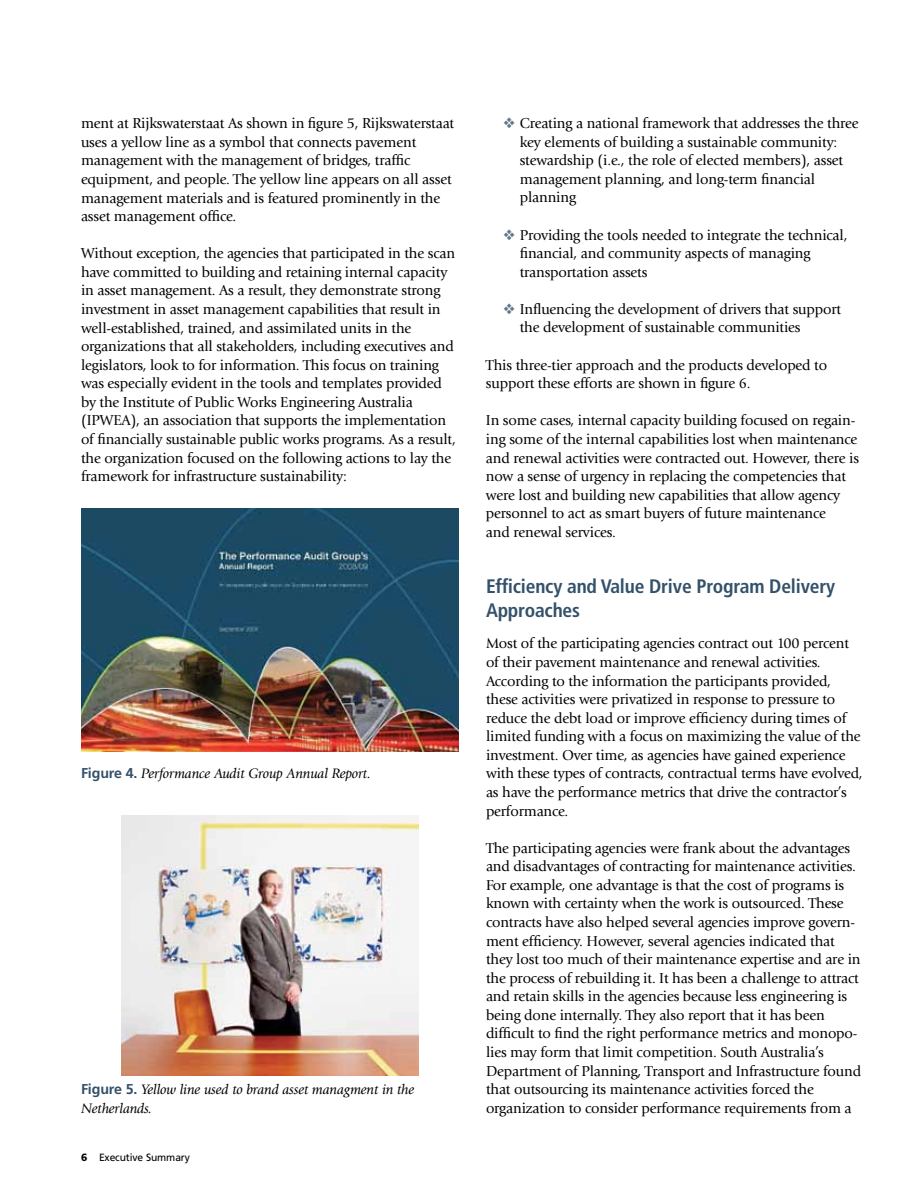
<style>
.page{position:relative;width:918px;height:1188px;background:#fff}
.page>*{position:absolute;margin:0;border:0;box-sizing:border-box;transform-origin:0 0}
.t1{font:700 condensed 19.5px/23.4px "Frutiger LT Std";letter-spacing:-.01em;color:#34516a}
.t2{font:15px/18.6px "Giovanni";letter-spacing:-.01em;color:#000}
.t3{font:italic 14.25px/18.6px "Giovanni";letter-spacing:-.01em;color:#000}
.t4{font:10.5px "Frutiger";letter-spacing:-.01em;color:#000}
.s1{font-family:"Frutiger";font-weight:700;font-style:normal;color:#34516a}
.s2{font-weight:900}
.s3{color:#62778d}
</style>
<div class="page">
<img style="left:81px;top:508px;width:378px;height:243px">
<img style="left:122px;top:815px;width:296px;height:261px">
<p class="t2" style="left:81px;top:114px;width:375px">ment at Rijkswaterstaat As shown in figure 5, Rijkswaterstaat uses a yellow line as a symbol that connects pavement management with the management of bridges, traffic equipment, and people. The yellow line appears on all asset management materials and is featured prominently in the asset management office.</p>
<p class="t2" style="left:81px;top:244px;width:376px">Without exception, the agencies that participated in the scan have committed to building and retaining internal capacity in asset management. As a result, they demonstrate strong investment in asset management capabilities that result in well-established, trained, and assimilated units in the organizations that all stakeholders, including executives and legislators, look to for information. This focus on training was especially evident in the tools and templates provided by the Institute of Public Works Engineering Australia (IPWEA), an association that supports the implementation of financially sustainable public works programs. As a result, the organization focused on the following actions to lay the framework for infrastructure sustainability:</p>
<p class="t3" style="left:81px;top:765px;width:292px"><span class="s1">Figure 4.</span> Performance Audit Group Annual Report.</p>
<p class="t3" style="left:81px;top:1081px;width:335px"><span class="s1">Figure 5.</span> Yellow line used to brand asset managment in the<br>Netherlands.</p>
<p class="t4" style="left:81px;top:1151px;width:110px"><span class="s2">6</span> Executive Summary</p>
<p class="t2" style="left:520px;top:114px;width:341px;text-indent:-16px"><span class="s3">❖</span> Creating a national framework that addresses the three key elements of building a sustainable community: stewardship (i.e., the role of elected members), asset management planning, and long-term financial planning</p>
<p class="t2" style="left:520px;top:226px;width:329px;text-indent:-16px"><span class="s3">❖</span> Providing the tools needed to integrate the technical, financial, and community aspects of managing transportation assets</p>
<p class="t2" style="left:520px;top:300px;width:323px;text-indent:-16px"><span class="s3">❖</span> Influencing the development of drivers that support the development of sustainable communities</p>
<p class="t2" style="left:486px;top:356px;width:343px">This three-tier approach and the products developed to support these efforts are shown in figure 6.</p>
<p class="t2" style="left:486px;top:411px;width:375px">In some cases, internal capacity building focused on regain&shy;ing some of the internal capabilities lost when maintenance and renewal activities were contracted out. However, there is now a sense of urgency in replacing the competencies that were lost and building new capabilities that allow agency personnel to act as smart buyers of future maintenance<br>and renewal services.</p>
<h1 class="t1" style="left:486px;top:575px;width:351px">Efficiency and Value Drive Program Delivery<br>Approaches</h1>
<p class="t2" style="left:486px;top:634px;width:378px">Most of the participating agencies contract out 100 percent of their pavement maintenance and renewal activities.<br>According to the information the participants provided, these activities were privatized in response to pressure to reduce the debt load or improve efficiency during times of limited funding with a focus on maximizing the value of the investment. Over time, as agencies have gained experience with these types of contracts, contractual terms have evolved, as have the performance metrics that drive the contractor’s performance.</p>
<p class="t2" style="left:486px;top:839px;width:377px">The participating agencies were frank about the advantages and disadvantages of contracting for maintenance activities.<br>For example, one advantage is that the cost of programs is known with certainty when the work is outsourced. These contracts have also helped several agencies improve govern&shy;ment efficiency. However, several agencies indicated that they lost too much of their maintenance expertise and are in the process of rebuilding it. It has been a challenge to attract and retain skills in the agencies because less engineering is being done internally. They also report that it has been difficult to find the right performance metrics and monopo&shy;lies may form that limit competition. South Australia’s Department of Planning, Transport and Infrastructure found that outsourcing its maintenance activities forced the organization to consider performance requirements from a</p>
</div>
